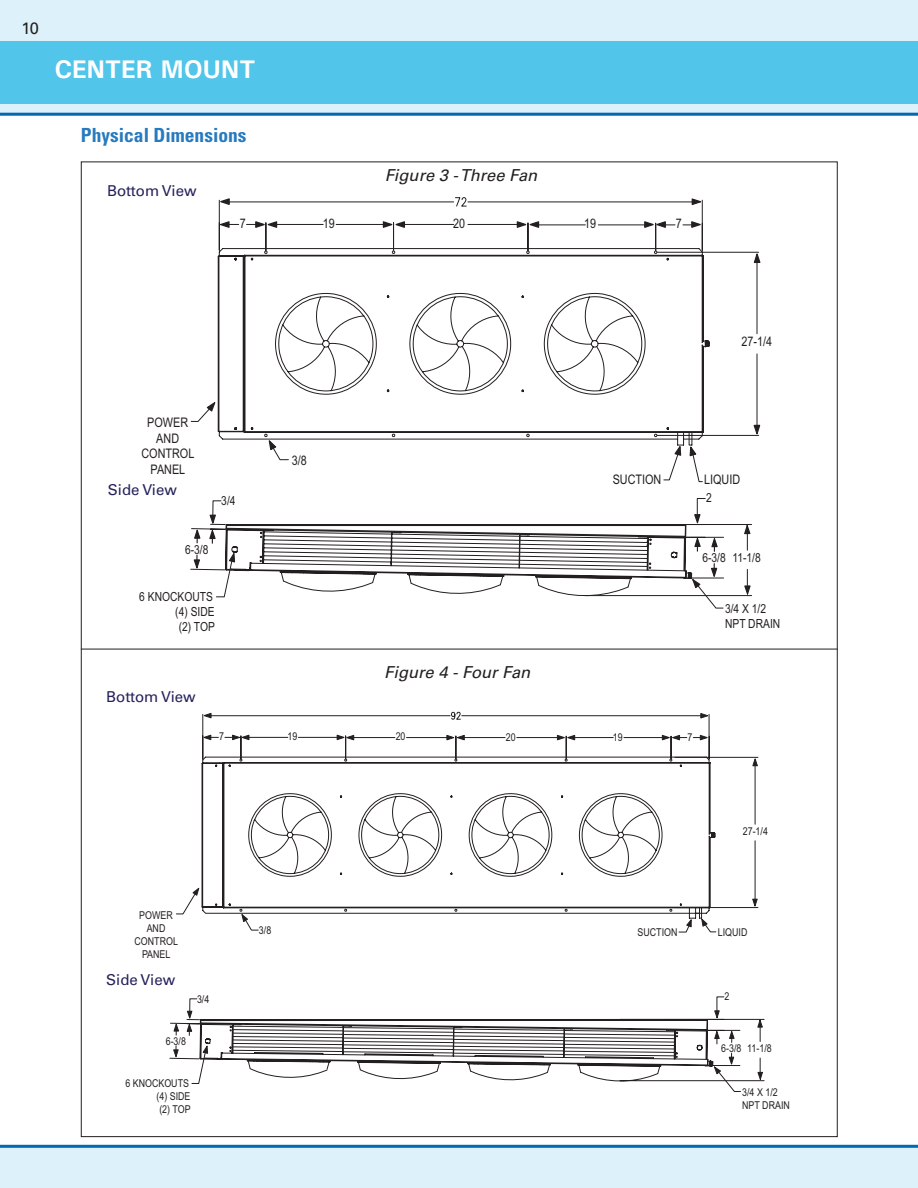
<style>
.page{position:relative;width:918px;height:1188px;background:#fff}
.page>*{position:absolute;margin:0;border:0;box-sizing:border-box;transform-origin:0 0}
.t1{font:700 25.5px "Univers";color:#fff}
.t2{font:700 condensed 19.5px "Univers LT Std";color:#277abe}
.t3{font:italic 16.5px "Univers";color:#231f20}
.t4{font:16.5px "Univers";color:#241e1b}
.t5{font:15px "Univers";color:#25225b}
.t6{font:13.2px/15.9px "Arial Narrow";color:#231f20;text-align:center}
.t7{font:12.6px/15px "Arial Narrow";color:#231f20}
.t8{font:10.8px/13px "Arial Narrow";color:#231f20}
</style>
<div class="page">
<div style="left:0;top:0;width:918px;height:112px;background:#ddf1fa"></div>
<div style="left:0;top:41px;width:918px;height:63px;background:#51c5ea"></div>
<hr style="left:0;top:113px;width:918px;height:3px;background:#0168b3">
<div style="left:0;top:1148px;width:918px;height:40px;background:#ddf1fa"></div>
<hr style="left:0;top:1145px;width:918px;height:3px;background:#0168b3">
<svg style="left:169px;top:996px;width:596px;height:96px"></svg>
<svg style="left:176px;top:887px;width:24px;height:28px"></svg>
<svg style="left:242px;top:919px;width:17px;height:12px"></svg>
<svg style="left:678px;top:919px;width:39px;height:14px"></svg>
<svg style="left:202px;top:712px;width:557px;height:207px"></svg>
<svg style="left:193px;top:498px;width:558px;height:111px"></svg>
<svg style="left:190px;top:402px;width:26px;height:20px"></svg>
<svg style="left:663px;top:461px;width:14px;height:20px"></svg>
<svg style="left:694px;top:461px;width:9px;height:22px"></svg>
<svg style="left:218px;top:197px;width:540px;height:264px"></svg>
<svg style="left:753px;top:418px;width:8px;height:20px"></svg>
<svg style="left:753px;top:250px;width:8px;height:14px"></svg>
<svg style="left:218px;top:220px;width:13px;height:9px"></svg>
<svg style="left:267px;top:437px;width:10px;height:14px"></svg>
<svg style="left:254px;top:220px;width:24px;height:9px"></svg>
<svg style="left:382px;top:220px;width:24px;height:9px"></svg>
<svg style="left:516px;top:220px;width:24px;height:9px"></svg>
<svg style="left:643px;top:220px;width:24px;height:9px"></svg>
<svg style="left:690px;top:220px;width:14px;height:9px"></svg>
<svg style="left:218px;top:197px;width:13px;height:9px"></svg>
<svg style="left:691px;top:198px;width:14px;height:8px"></svg>
<hr style="left:81px;top:649px;width:757px;height:1px;background:#231f20">
<h3 class="t4" style="left:22px;top:18px;width:19px">10</h3>
<h1 class="t1" style="left:54px;top:53px;width:203px">CENTER MOUNT</h1>
<h2 class="t2" style="left:81px;top:123px;width:167px">Physical Dimensions</h2>
<h3 class="t5" style="left:107px;top:181px;width:91px">Bottom View</h3>
<h3 class="t3" style="left:385px;top:166px;width:154px">Figure 3 - Three Fan</h3>
<p class="t6" style="left:240px;top:215px;width:8px">7</p>
<p class="t6" style="left:323px;top:215px;width:14px">19</p>
<p class="t6" style="left:453px;top:215px;width:14px">20</p>
<p class="t6" style="left:584px;top:215px;width:14px">19</p>
<p class="t6" style="left:676px;top:215px;width:8px">7</p>
<p class="t6" style="left:141px;top:414px;width:54px">POWER<br>AND<br>CONTROL<br>PANEL</p>
<h3 class="t5" style="left:108px;top:481px;width:70px">Side View</h3>
<p class="t7" style="left:221px;top:493px;width:16px">3/4</p>
<p class="t7" style="left:185px;top:541px;width:25px">6-3/8</p>
<p class="t7" style="left:175px;top:589px;width:41px;text-indent:-36px">6 KNOCKOUTS (4) SIDE (2) TOP</p>
<h3 class="t5" style="left:106px;top:688px;width:91px">Bottom View</h3>
<p class="t6" style="left:292px;top:452px;width:17px">3/8</p>
<h3 class="t3" style="left:384px;top:662px;width:148px">Figure 4 - Four Fan</h3>
<p class="t6" style="left:741px;top:333px;width:32px">27-1/4</p>
<p class="t6" style="left:613px;top:471px;width:50px">SUCTION</p>
<p class="t6" style="left:704px;top:471px;width:38px">LIQUID</p>
<p class="t7" style="left:706px;top:490px;width:7px">2</p>
<p class="t7" style="left:702px;top:550px;width:25px">6-3/8</p>
<p class="t7" style="left:732px;top:550px;width:30px">11-1/8</p>
<p class="t7" style="left:725px;top:600px;width:57px">3/4 X 1/2<br>NPT DRAIN</p>
<p class="t8" style="left:219px;top:729px;width:6px">7</p>
<p class="t8" style="left:288px;top:729px;width:11px">19</p>
<p class="t8" style="left:396px;top:729px;width:11px">20</p>
<p class="t8" style="left:506px;top:730px;width:11px">20</p>
<p class="t8" style="left:613px;top:730px;width:11px">19</p>
<p class="t8" style="left:688px;top:730px;width:6px">7</p>
<p class="t8" style="left:135px;top:908px;width:45px;text-align:center">POWER<br>AND<br>CONTROL<br>PANEL</p>
<h3 class="t5" style="left:106px;top:971px;width:70px">Side View</h3>
<p class="t8" style="left:197px;top:992px;width:14px">3/4</p>
<p class="t8" style="left:259px;top:924px;width:14px">3/8</p>
<p class="t8" style="left:743px;top:824px;width:27px">27-1/4</p>
<p class="t8" style="left:638px;top:925px;width:41px">SUCTION</p>
<p class="t8" style="left:718px;top:925px;width:31px">LIQUID</p>
<p class="t8" style="left:725px;top:989px;width:6px">2</p>
<p class="t8" style="left:166px;top:1034px;width:22px">6-3/8</p>
<p class="t8" style="left:156px;top:1076px;width:36px;text-indent:-31px">6 KNOCKOUTS (4) SIDE (2) TOP</p>
<p class="t8" style="left:742px;top:1085px;width:49px">3/4 X 1/2<br>NPT DRAIN</p>
<p class="t8" style="left:721px;top:1041px;width:22px">6-3/8</p>
<p class="t8" style="left:747px;top:1041px;width:26px">11-1/8</p>
</div>
